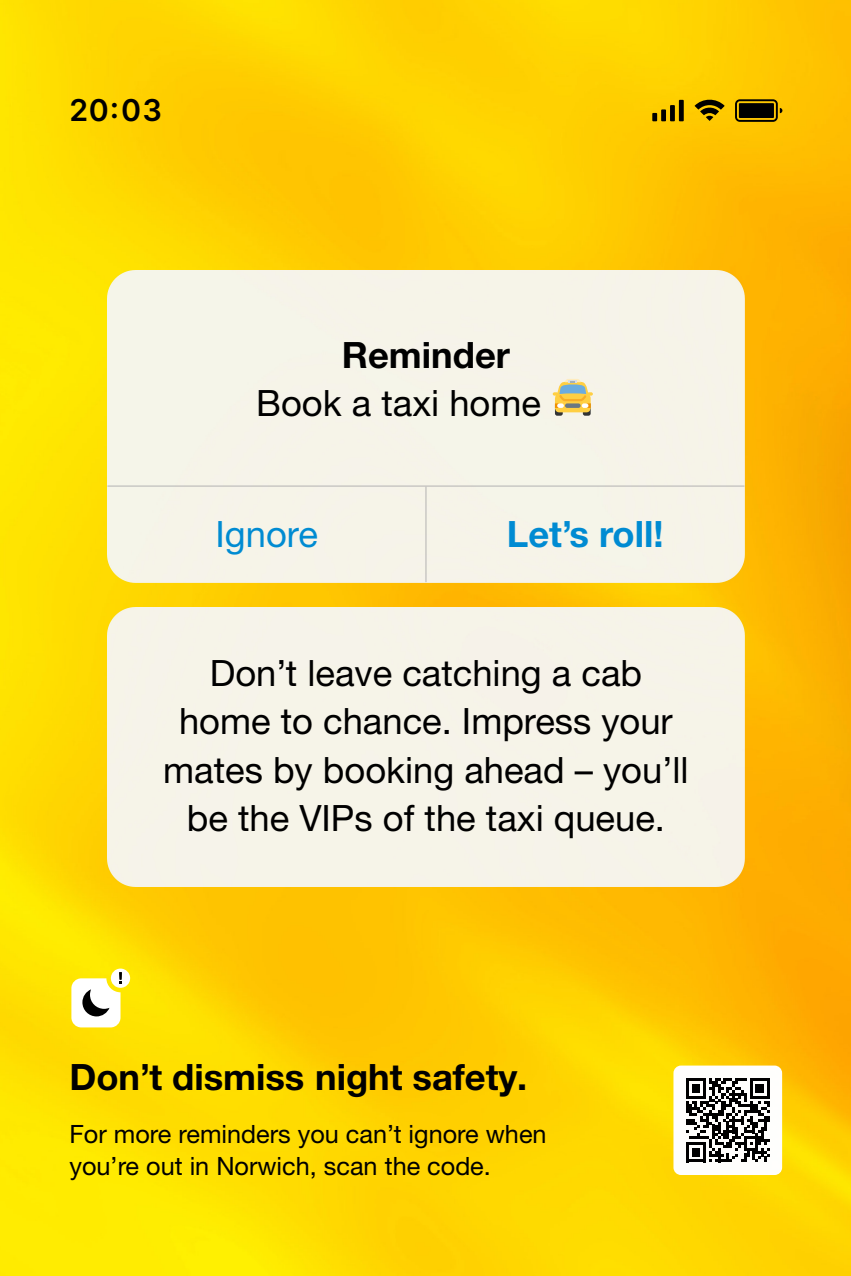
<style>
.page{position:relative;width:851px;height:1276px;background:#fff}
.page>*{position:absolute;margin:0;border:0;box-sizing:border-box;transform-origin:0 0}
.t1{font:36.35px/48.5px "Helvetica Neue LT Pro";color:#000;text-align:center}
.t2{font:700 36.35px "Helvetica Neue LT Pro";color:#000}
.t3{font:700 36.35px "Helvetica Neue LT Pro";color:#008bd2}
.t4{font:36.35px "Helvetica Neue LT Pro";color:#008bd2}
.t5{font:600 30.12px "Inter";color:#000}
.t6{font:25.23px/32.3px "Helvetica Neue LT Pro";color:#000}
</style>
<div class="page">
<img style="left:0;top:0;width:850px;height:1276px">
<div style="left:673px;top:1065px;width:109px;height:110px;background:#fff;border-radius:7px"></div>
<svg style="left:686px;top:1078px;width:83px;height:84px"></svg>
<div style="left:678px;top:100px;width:5px;height:21px;background:#000"></div>
<hr style="left:670px;top:105px;width:4px;height:16px;background:#000">
<div style="left:661px;top:109px;width:5px;height:12px;background:#000"></div>
<div style="left:652px;top:113px;width:5px;height:8px;background:#000"></div>
<svg style="left:694px;top:97px;width:30px;height:24px"></svg>
<svg style="left:735px;top:99px;width:47px;height:23px"></svg>
<div style="left:111px;top:968px;width:19px;height:20px;background:#fff;border-radius:50%"></div>
<svg style="left:71px;top:972px;width:51px;height:55px"></svg>
<div style="left:107px;top:270px;width:637px;height:312px;background:#f6f4e9"></div>
<hr style="left:107px;top:486px;width:637px;height:1px;background:#b3b2b2">
<hr style="left:426px;top:487px;width:1px;height:95px;background:#b3b2b2">
<div style="left:107px;top:607px;width:637px;height:280px;background:#f6f4e8"></div>
<svg style="left:552px;top:379px;width:41px;height:37px;background:#d7c991"></svg>
<p class="t5" style="left:69px;top:92px;width:94px">20:03</p>
<p class="t2" style="left:342px;top:342px;width:170px">Reminder</p>
<p class="t1" style="left:256px;top:384px;width:286px">Book a taxi home</p>
<p class="t4" style="left:215px;top:520px;width:104px">Ignore</p>
<p class="t3" style="left:506px;top:521px;width:158px">Let’s roll!</p>
<p class="t1" style="left:163px;top:654px;width:527px">Don’t leave catching a cab home to chance. Impress your mates by booking ahead – you’ll be the VIPs of the taxi queue.</p>
<p class="t2" style="left:69px;top:1064px;width:459px">Don’t dismiss night safety.</p>
<p class="t6" style="left:69px;top:1121px;width:478px">For more reminders you can’t ignore when you’re out in Norwich, scan the code.</p>
</div>
